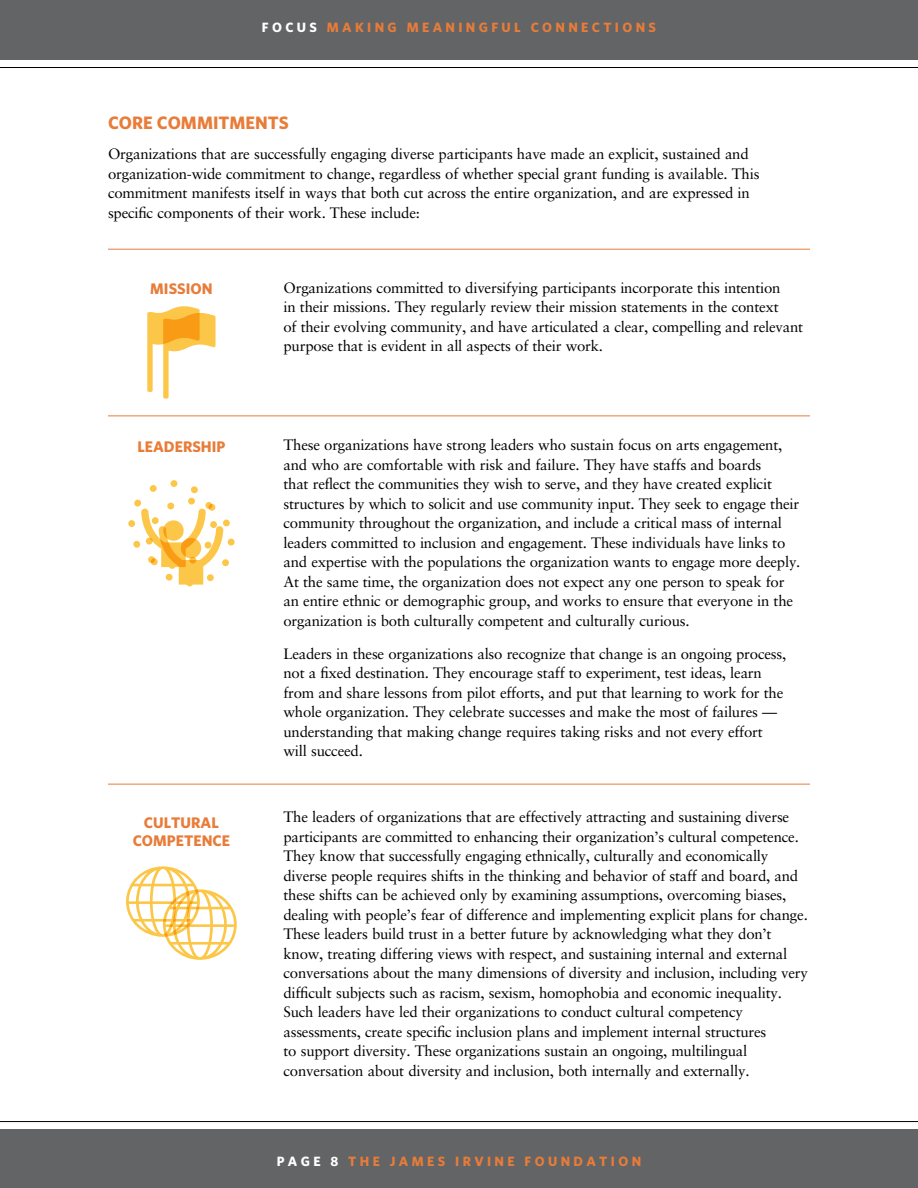
<style>
.page{position:relative;width:918px;height:1188px;background:#fff}
.page>*{position:absolute;margin:0;border:0;box-sizing:border-box;transform-origin:0 0}
.t1{font:700 18px "Whitney";color:#e87c39}
.t2{font:700 15.3px/18.5px "Whitney";color:#e87c39;text-align:center}
.t3{font:15px/19.5px "Sabon LT Std";letter-spacing:-.015em;color:#000}
.t4{font:700 13.5px "Whitney";letter-spacing:.25em;color:#e87c39}
.s1{color:#fff}
</style>
<div class="page">
<hr style="left:0;top:67px;width:918px;height:1px;background:#000">
<div style="left:0;top:0;width:918px;height:59px;background:#636466"></div>
<div style="left:0;top:1130px;width:918px;height:58px;background:#636466"></div>
<hr style="left:0;top:1121px;width:918px;height:1px;background:#000">
<svg style="left:126px;top:866px;width:111px;height:94px"></svg>
<div style="left:128px;top:480px;width:89px;height:89px;border:7px dashed #fcc749;border-radius:50%"></div>
<svg style="left:141px;top:509px;width:82px;height:76px"></svg>
<div style="left:146px;top:498px;width:89px;height:88px;border:7px dashed #fcc749;border-radius:50%"></div>
<hr style="left:108px;top:416px;width:702px;height:1px;background:#e87c39">
<hr style="left:108px;top:249px;width:702px;height:1px;background:#e87c39">
<hr style="left:108px;top:784px;width:702px;height:1px;background:#e87c39">
<svg style="left:147px;top:306px;width:69px;height:93px"></svg>
<p class="t4" style="left:262px;top:19px;width:396px"><span class="s1">FOCUS</span> MAKING MEANINGFUL CONNECTIONS</p>
<p class="t1" style="left:108px;top:111px;width:182px">CORE COMMITMENTS</p>
<p class="t3" style="left:108px;top:144px;width:653px">Organizations that are successfully engaging diverse participants have made an explicit, sustained and organization-wide commitment to change, regardless of whether special grant funding is available. This commitment manifests itself in ways that both cut across the entire organization, and are expressed in specific components of their work. These include:</p>
<p class="t2" style="left:150px;top:279px;width:64px">MISSION</p>
<p class="t2" style="left:137px;top:437px;width:90px">LEADERSHIP</p>
<p class="t2" style="left:133px;top:813px;width:99px">CULTURAL<br>COMPETENCE</p>
<p class="t3" style="left:284px;top:278px;width:521px">Organizations committed to diversifying participants incorporate this intention<br>in their missions. They regularly review their mission statements in the context<br>of their evolving community, and have articulated a clear, compelling and relevant purpose that is evident in all aspects of their work.</p>
<p class="t3" style="left:284px;top:435px;width:518px">These organizations have strong leaders who sustain focus on arts engagement, and who are comfortable with risk and failure. They have staffs and boards<br>that reflect the communities they wish to serve, and they have created explicit structures by which to solicit and use community input. They seek to engage their community throughout the organization, and include a critical mass of internal leaders committed to inclusion and engagement. These individuals have links to and expertise with the populations the organization wants to engage more deeply.<br>At the same time, the organization does not expect any one person to speak for an entire ethnic or demographic group, and works to ensure that everyone in the organization is both culturally competent and culturally curious.</p>
<p class="t3" style="left:284px;top:644px;width:504px">Leaders in these organizations also recognize that change is an ongoing process, not a fixed destination. They encourage staff to experiment, test ideas, learn from and share lessons from pilot efforts, and put that learning to work for the whole organization. They celebrate successes and make the most of failures — understanding that making change requires taking risks and not every effort will succeed.</p>
<p class="t3" style="left:284px;top:807px;width:526px">The leaders of organizations that are effectively attracting and sustaining diverse participants are committed to enhancing their organization’s cultural competence.<br>They know that successfully engaging ethnically, culturally and economically diverse people requires shifts in the thinking and behavior of staff and board, and these shifts can be achieved only by examining assumptions, overcoming biases, dealing with people’s fear of difference and implementing explicit plans for change.<br>These leaders build trust in a better future by acknowledging what they don’t know, treating differing views with respect, and sustaining internal and external conversations about the many dimensions of diversity and inclusion, including very difficult subjects such as racism, sexism, homophobia and economic inequality.<br>Such leaders have led their organizations to conduct cultural competency assessments, create specific inclusion plans and implement internal structures<br>to support diversity. These organizations sustain an ongoing, multilingual conversation about diversity and inclusion, both internally and externally.</p>
<p class="t4" style="left:277px;top:1153px;width:366px"><span class="s1">PAGE 8</span> THE JAMES IRVINE FOUNDATION</p>
</div>
